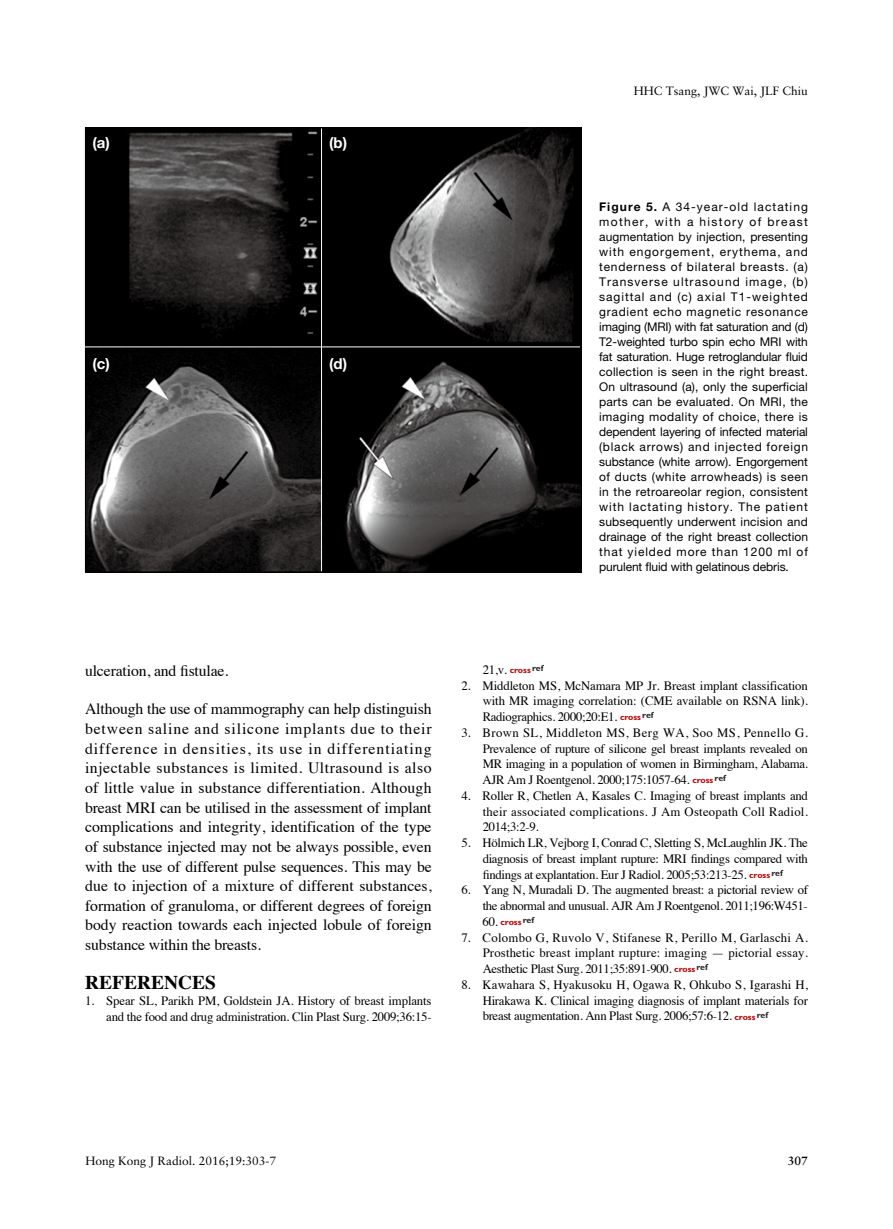
<style>
.page{position:relative;width:893px;height:1229px;background:#fff}
.page>*{position:absolute;margin:0;border:0;box-sizing:border-box;transform-origin:0 0}
.t1{font:700 19.5px "Times";color:#000}
.t2{font:15.75px/19.6px "Times";letter-spacing:-.01em;color:#000;text-align:justify}
.t3{font:700 15px "Helvetica Neue";color:#fff}
.t4{font:12.75px/15.8px "Times";letter-spacing:-.025em;color:#000;text-align:justify}
.t5{font:12px/15px "Helvetica Neue";letter-spacing:-.01em;color:#000;text-align:justify}
.t6{font:12px "Sabon";color:#000}
.t7{font:700 12px "Sabon";color:#000}
.t8{font:700 8.85px "Gill Sans";color:#b90000}
.s1{font-weight:700}
.s2{font-family:"Gill Sans";font-weight:700;font-size:8.85px;color:#b90000}
.s3{font-family:"Times";font-weight:400;font-size:12.75px;color:#000}
</style>
<div class="page">
<img style="left:87px;top:130px;width:493px;height:440px">
<hr style="left:85px;top:346px;width:495px;height:1px;background:#fff">
<hr style="left:321px;top:128px;width:1px;height:443px;background:#fff">
<p class="t3" style="left:92px;top:134px;width:19px">(a)</p>
<p class="t3" style="left:92px;top:354px;width:19px">(c)</p>
<p class="t3" style="left:329px;top:134px;width:20px">(b)</p>
<p class="t3" style="left:329px;top:354px;width:20px">(d)</p>
<p class="t6" style="left:634px;top:84px;width:176px">HHC Tsang, JWC Wai, JLF Chiu</p>
<p class="t5" style="left:599px;top:199px;width:210px"><span class="s1">Figure 5.</span> A 34-year-old lactating mother, with a history of breast augmentation by injection, presenting with engorgement, erythema, and tenderness of bilateral breasts. (a)<br>Transverse ultrasound image, (b) sagittal and (c) axial T1-weighted gradient echo magnetic resonance imaging (MRI) with fat saturation and (d)<br>T2-weighted turbo spin echo MRI with fat saturation. Huge retroglandular fluid collection is seen in the right breast.<br>On ultrasound (a), only the superficial parts can be evaluated. On MRI, the imaging modality of choice, there is dependent layering of infected material (black arrows) and injected foreign substance (white arrow). Engorgement of ducts (white arrowheads) is seen in the retroareolar region, consistent with lactating history. The patient subsequently underwent incision and drainage of the right breast collection that yielded more than 1200 ml of purulent fluid with gelatinous debris.</p>
<p class="t2" style="left:85px;top:660px;width:145px">ulceration, and fistulae.</p>
<p class="t2" style="left:85px;top:698px;width:348px">Although the use of mammography can help distinguish between saline and silicone implants due to their difference in densities, its use in differentiating injectable substances is limited. Ultrasound is also of little value in substance differentiation. Although breast MRI can be utilised in the assessment of implant complications and integrity, identification of the type of substance injected may not be always possible, even with the use of different pulse sequences. This may be due to injection of a mixture of different substances, formation of granuloma, or different degrees of foreign body reaction towards each injected lobule of foreign substance within the breasts.</p>
<h1 class="t1" style="left:85px;top:964px;width:133px">REFERENCES</h1>
<p class="t4" style="left:85px;top:992px;width:348px;text-align:right">1. Spear SL, Parikh PM, Goldstein JA. History of breast implants and the food and drug administration. Clin Plast Surg. 2009;36:15-</p>
<p class="t4" style="left:483px;top:661px;width:62px">21,v. <span class="s2">cross</span> <sup>ref</sup></p>
<p class="t4" style="left:483px;top:676px;width:327px;text-indent:-21px">2. Middleton MS, McNamara MP Jr. Breast implant classification with MR imaging correlation: (CME available on RSNA link).<br>Radiographics. 2000;20:E1. <span class="s2">cross</span> <sup>ref</sup></p>
<p class="t4" style="left:483px;top:724px;width:327px;text-indent:-21px">3. Brown SL, Middleton MS, Berg WA, Soo MS, Pennello G.<br>Prevalence of rupture of silicone gel breast implants revealed on MR imaging in a population of women in Birmingham, Alabama.<br>AJR Am J Roentgenol. 2000;175:1057-64. <span class="s2">cross</span> <sup>ref</sup></p>
<p class="t4" style="left:483px;top:787px;width:327px;text-indent:-21px">4. Roller R, Chetlen A, Kasales C. Imaging of breast implants and their associated complications. J Am Osteopath Coll Radiol.<br>2014;3:2-9.</p>
<p class="t4" style="left:483px;top:834px;width:327px;text-indent:-21px">5. Hölmich LR, Vejborg I, Conrad C, Sletting S, McLaughlin JK. The diagnosis of breast implant rupture: MRI findings compared with findings at explantation. Eur J Radiol. 2005;53:213-25. <span class="s2">cross</span> <sup>ref</sup></p>
<p class="t4" style="left:461px;top:881px;width:348px;text-align:right">6. Yang N, Muradali D. The augmented breast: a pictorial review of the abnormal and unusual. AJR Am J Roentgenol. 2011;196:W451-</p>
<p class="t8" style="left:483px;top:917px;width:53px"><span class="s3">60.</span> cross <sup>ref</sup></p>
<p class="t4" style="left:483px;top:928px;width:327px;text-indent:-21px">7. Colombo G, Ruvolo V, Stifanese R, Perillo M, Garlaschi A.<br>Prosthetic breast implant rupture: imaging — pictorial essay.<br>Aesthetic Plast Surg. 2011;35:891-900. <span class="s2">cross</span> <sup>ref</sup></p>
<p class="t4" style="left:483px;top:976px;width:327px;text-indent:-21px">8. Kawahara S, Hyakusoku H, Ogawa R, Ohkubo S, Igarashi H, Hirakawa K. Clinical imaging diagnosis of implant materials for breast augmentation. Ann Plast Surg. 2006;57:6-12. <span class="s2">cross</span> <sup>ref</sup></p>
<p class="t6" style="left:85px;top:1153px;width:192px">Hong Kong J Radiol. 2016;19:303-7</p>
<p class="t7" style="left:788px;top:1153px;width:22px">307</p>
</div>
